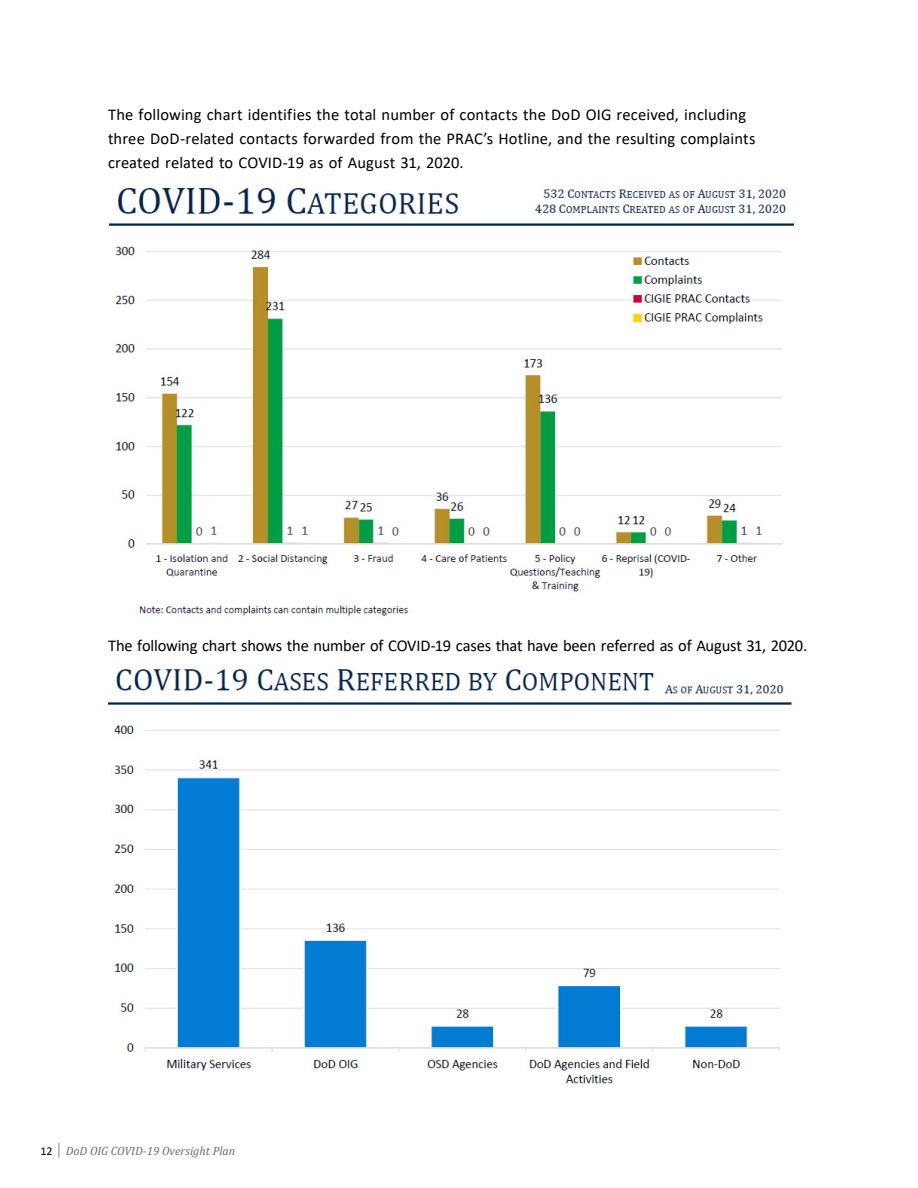
<style>
.page{position:relative;width:918px;height:1188px;background:#fff}
.page>*{position:absolute;margin:0;border:0;box-sizing:border-box;transform-origin:0 0}
.Body{font:16.5px/24px "Calibri";letter-spacing:.005em;color:#000}
.Body-2{font:16.5px "Calibri";letter-spacing:-.015em;color:#000}
.t1{font:italic 12px "Cambria";color:#6d6e71}
.s1{font-family:"Calibri";font-style:normal;color:#000}
.s2{font-style:normal}
</style>
<div class="page">
<img style="left:109px;top:185px;width:685px;height:431px">
<img style="left:108px;top:667px;width:684px;height:421px">
<p class="Body" style="left:108px;top:102px;width:649px">The following chart identifies the total number of contacts the DoD OIG received, including three DoD-related contacts forwarded from the PRAC’s Hotline, and the resulting complaints created related to COVID-19 as of August 31, 2020.</p>
<p class="Body-2" style="left:108px;top:634px;width:701px">The following chart shows the number of COVID-19 cases that have been referred as of August 31, 2020.</p>
<p class="t1" style="left:40px;top:1142px;width:196px"><span class="s1">12</span> <span class="s2">│</span> DoD OIG COVID-19 Oversight Plan</p>
</div>
